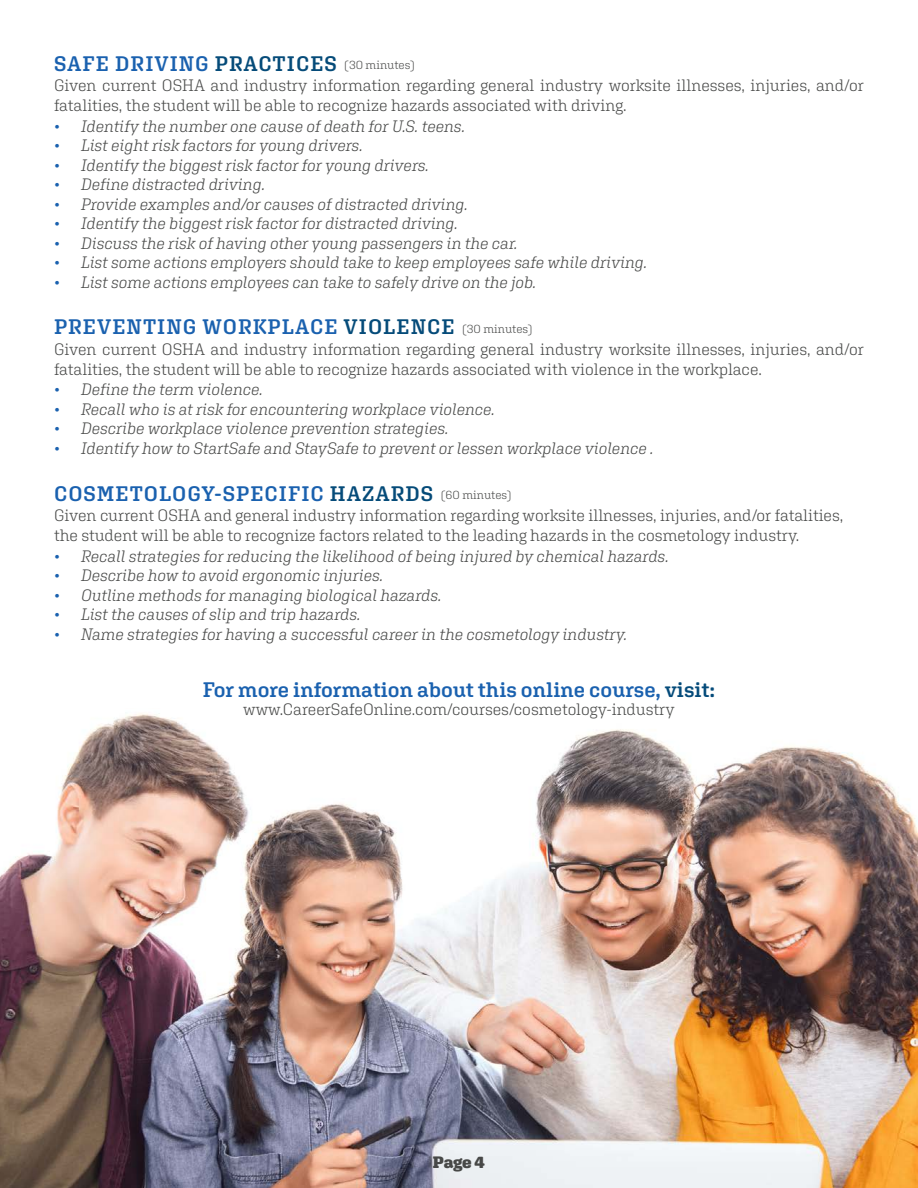
<style>
.page{position:relative;width:918px;height:1188px;background:#fff}
.page>*{position:absolute;margin:0;border:0;box-sizing:border-box;transform-origin:0 0}
.t1{font:600 21px "Aglet Slab";letter-spacing:.045em;color:#1a61af}
.t2{font:600 21px "Aglet Slab";color:#1a61af}
.t3{font:italic 300 16.5px "Aglet Slab";letter-spacing:-.005em;color:#474847}
.Paragraph{font:300 16.5px/19.5px "Aglet Slab";color:#474847}
.Paragraph_Style_1{font:300 16.5px/19.5px "Aglet Slab";color:#474847}
.Paragraph-2{font:900 16.5px "Aglet Slab";color:#474847}
.t4{font:300 12px "Aglet Slab";color:#474847}
.s1{color:#054b79}
.s2{font-style:normal;color:#1a61af}
.s3{color:#054b7a}
</style>
<div class="page">
<img style="left:0;top:713px;width:918px;height:475px">
<p class="t1" style="left:54px;top:51px;width:284px">SAFE DRIVING <span class="s1">PRACTICES</span></p>
<p class="t4" style="left:344px;top:58px;width:72px">(30 minutes)</p>
<p class="Paragraph_Style_1" style="left:54px;top:76px;width:811px">Given current OSHA and industry information regarding general industry worksite illnesses, injuries, and/or fatalities, the student will be able to recognize hazards associated with driving.</p>
<p class="t3" style="left:54px;top:116px;width:413px"><span class="s2">•</span> Identify the number one cause of death for U.S. teens.</p>
<p class="t3" style="left:54px;top:136px;width:310px"><span class="s2">•</span> List eight risk factors for young drivers.</p>
<p class="t3" style="left:54px;top:155px;width:377px"><span class="s2">•</span> Identify the biggest risk factor for young drivers.</p>
<p class="t3" style="left:54px;top:175px;width:213px"><span class="s2">•</span> Define distracted driving.</p>
<p class="t3" style="left:54px;top:194px;width:415px"><span class="s2">•</span> Provide examples and/or causes of distracted driving.</p>
<p class="t3" style="left:54px;top:214px;width:406px"><span class="s2">•</span> Identify the biggest risk factor for distracted driving.</p>
<p class="t3" style="left:54px;top:233px;width:465px"><span class="s2">•</span> Discuss the risk of having other young passengers in the car.</p>
<p class="t3" style="left:54px;top:253px;width:595px"><span class="s2">•</span> List some actions employers should take to keep employees safe while driving.</p>
<p class="t3" style="left:54px;top:272px;width:484px"><span class="s2">•</span> List some actions employees can take to safely drive on the job.</p>
<p class="t1" style="left:54px;top:314px;width:402px">PREVENTING WORKPLACE <span class="s1">VIOLENCE</span></p>
<p class="t4" style="left:462px;top:322px;width:72px">(30 minutes)</p>
<p class="Paragraph" style="left:54px;top:340px;width:811px">Given current OSHA and industry information regarding general industry worksite illnesses, injuries, and/or fatalities, the student will be able to recognize hazards associated with violence in the workplace.</p>
<p class="t3" style="left:54px;top:380px;width:210px"><span class="s2">•</span> Define the term violence.</p>
<p class="t3" style="left:54px;top:400px;width:443px"><span class="s2">•</span> Recall who is at risk for encountering workplace violence.</p>
<p class="t3" style="left:54px;top:419px;width:396px"><span class="s2">•</span> Describe workplace violence prevention strategies.</p>
<p class="t3" style="left:54px;top:439px;width:601px"><span class="s2">•</span> Identify how to StartSafe and StaySafe to prevent or lessen workplace violence .</p>
<p class="t1" style="left:54px;top:481px;width:381px">COSMETOLOGY-SPECIFIC <span class="s1">HAZARDS</span></p>
<p class="t4" style="left:441px;top:488px;width:72px">(60 minutes)</p>
<p class="Paragraph" style="left:54px;top:506px;width:791px">Given current OSHA and general industry information regarding worksite illnesses, injuries, and/or fatalities, the student will be able to recognize factors related to the leading hazards in the cosmetology industry.</p>
<p class="t3" style="left:54px;top:546px;width:616px"><span class="s2">•</span> Recall strategies for reducing the likelihood of being injured by chemical hazards.</p>
<p class="t3" style="left:54px;top:566px;width:331px"><span class="s2">•</span> Describe how to avoid ergonomic injuries.</p>
<p class="t3" style="left:54px;top:585px;width:389px"><span class="s2">•</span> Outline methods for managing biological hazards.</p>
<p class="t3" style="left:54px;top:605px;width:308px"><span class="s2">•</span> List the causes of slip and trip hazards.</p>
<p class="t3" style="left:54px;top:624px;width:575px"><span class="s2">•</span> Name strategies for having a successful career in the cosmetology industry.</p>
<p class="t2" style="left:203px;top:677px;width:514px">For more information about this online course, <span class="s3">visit:</span></p>
<p class="Paragraph" style="left:243px;top:699px;width:433px">www.CareerSafeOnline.com/courses/cosmetology-industry</p>
<p class="Paragraph-2" style="left:433px;top:1153px;width:54px">Page 4</p>
</div>
